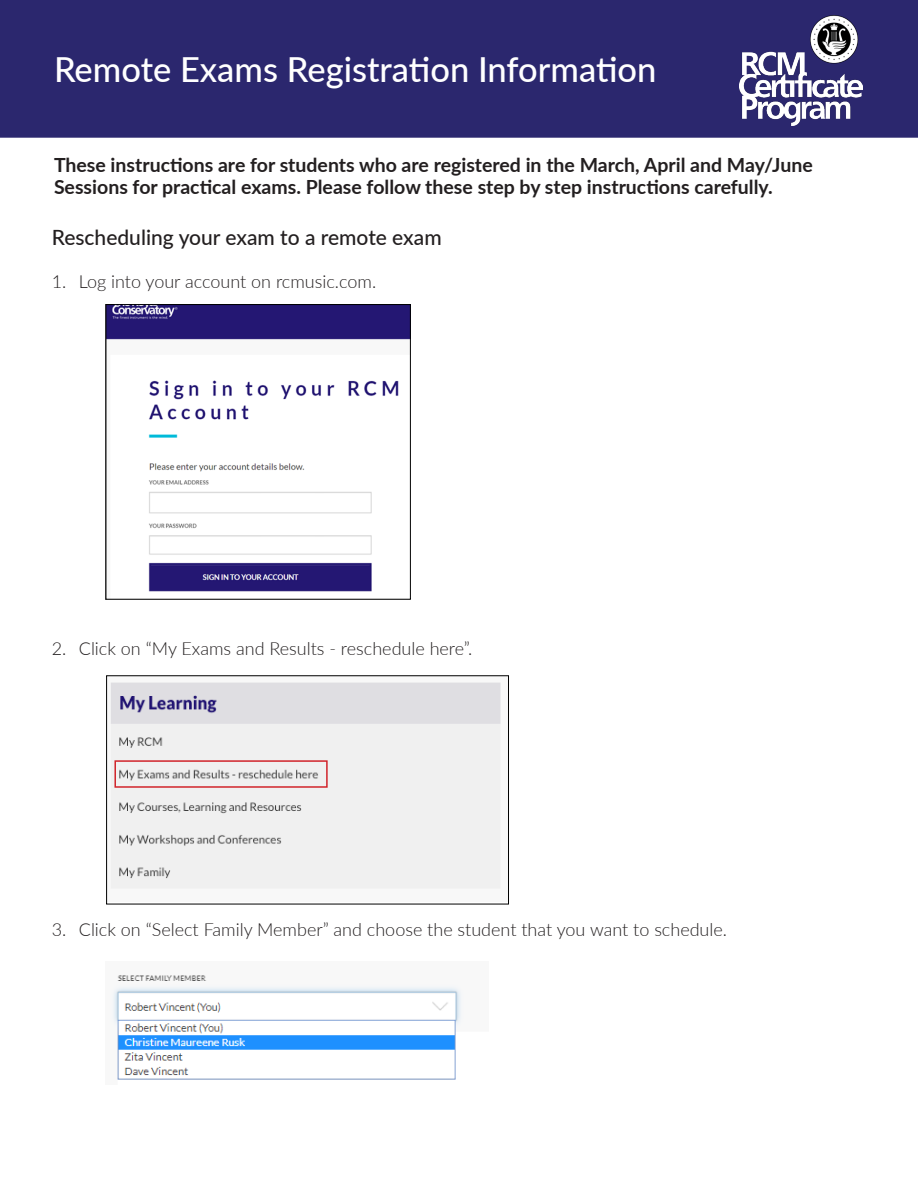
<style>
.page{position:relative;width:918px;height:1188px;background:#fff}
.page>*{position:absolute;margin:0;border:0;box-sizing:border-box;transform-origin:0 0}
.t1{font:500 34.5px "Lato";color:#fff}
.t2{font:500 21px "Lato";color:#231f20}
.t3{font:700 19.5px/22.5px "Lato";color:#231f20}
.t4{font:300 18px "Lato";color:#231f20}
</style>
<div class="page">
<div style="left:1px;top:1px;width:916px;height:136px;background:#2b276e"></div>
<div style="left:0;top:0;width:918px;height:138px;border:2px solid #2b276e"></div>
<img style="left:740px;top:15px;width:123px;height:110px">
<img style="left:107px;top:306px;width:302px;height:286px">
<div style="left:105px;top:304px;width:306px;height:296px;border:1px solid #000"></div>
<img style="left:112px;top:975px;width:350px;height:105px">
<img style="left:110px;top:682px;width:391px;height:207px">
<div style="left:106px;top:675px;width:403px;height:229px;border:1px solid #000"></div>
<div style="left:114px;top:760px;width:214px;height:28px;border:2px solid #d1232a"></div>
<h1 class="t1" style="left:54px;top:44px;width:604px">Remote Exams Registration Information</h1>
<p class="t3" style="left:54px;top:153px;width:760px">These instructions are for students who are registered in the March, April and May/June<br>Sessions for practical exams. Please follow these step by step instructions carefully.</p>
<p class="t2" style="left:52px;top:222px;width:391px">Rescheduling your exam to a remote exam</p>
<p class="t4" style="left:52px;top:269px;width:326px">1. Log into your account on rcmusic.com.</p>
<p class="t4" style="left:52px;top:636px;width:422px">2. Click on “My Exams and Results - reschedule here”.</p>
<p class="t4" style="left:52px;top:917px;width:677px">3. Click on “Select Family Member” and choose the student that you want to schedule.</p>
</div>
